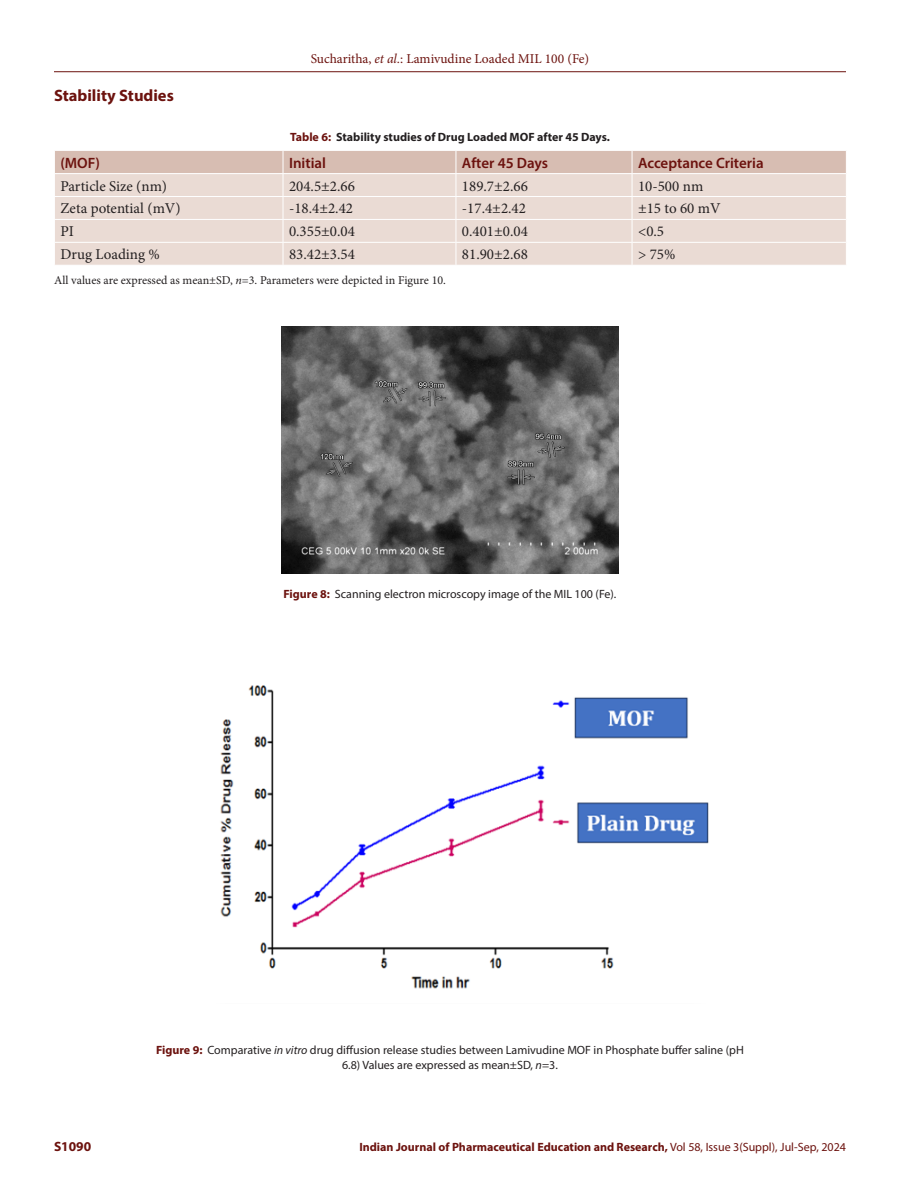
<style>
.page{position:relative;width:918px;height:1188px;background:#fff}
.page>*{position:absolute;margin:0;border:0;box-sizing:border-box;transform-origin:0 0}
.Heading_2{font:700 16.5px "Myriad Pro";color:#6c120e}
.Table_Body{font:15px "Minion Pro";color:#231f20}
.Table_Header{font:600 15px "Myriad Pro";color:#6c120e}
.t1{font:13.5px "Minion Pro";color:#6c120e}
.t2{font:700 13.5px "Myriad Pro";color:#6c120e}
.FIG_Caption{font:12px/15px "Myriad Pro";color:#231f20;text-align:center}
.t3{font:700 12px "Myriad Pro";color:#6c120e}
.Table_Footnote{font:12px "Minion Pro";color:#231f20}
.Table_Caption{font:700 12px "Myriad Pro";color:#231f20}
.s1{font-style:italic}
.s2{color:#6c120e}
.s3{font-weight:700;color:#6c120e}
.s4{font-weight:400}
</style>
<div class="page">
<hr style="left:54px;top:71px;width:792px;height:1px;background:#6c120e">
<img style="left:282px;top:326px;width:336px;height:248px">
<svg style="left:55px;top:151px;width:791px;height:114px;background:#e7d6cf"></svg>
<img style="left:220px;top:685px;width:489px;height:304px">
<p class="Heading_2" style="left:54px;top:84px;width:121px">Stability Studies</p>
<p class="t1" style="left:311px;top:50px;width:280px">Sucharitha, <span class="s1">et al.</span>: Lamivudine Loaded MIL 100 (Fe)</p>
<p class="Table_Caption" style="left:290px;top:129px;width:321px"><span class="s2">Table 6:</span> Stability studies of Drug Loaded MOF after 45 Days.</p>
<p class="Table_Header" style="left:60px;top:153px;width:41px">(MOF)</p>
<p class="Table_Header" style="left:289px;top:153px;width:39px">Initial</p>
<p class="Table_Header" style="left:462px;top:153px;width:88px">After 45 Days</p>
<p class="Table_Header" style="left:638px;top:153px;width:127px">Acceptance Criteria</p>
<p class="Table_Body" style="left:60px;top:176px;width:108px">Particle Size (nm)</p>
<p class="Table_Body" style="left:289px;top:176px;width:67px">204.5±2.66</p>
<p class="Table_Body" style="left:462px;top:176px;width:67px">189.7±2.66</p>
<p class="Table_Body" style="left:638px;top:176px;width:67px">10-500 nm</p>
<p class="Table_Body" style="left:60px;top:199px;width:122px">Zeta potential (mV)</p>
<p class="Table_Body" style="left:289px;top:199px;width:66px">-18.4±2.42</p>
<p class="Table_Body" style="left:462px;top:199px;width:66px">-17.4±2.42</p>
<p class="Table_Body" style="left:638px;top:199px;width:84px">±15 to 60 mV</p>
<p class="Table_Body" style="left:60px;top:222px;width:15px">PI</p>
<p class="Table_Body" style="left:289px;top:222px;width:67px">0.355±0.04</p>
<p class="Table_Body" style="left:462px;top:222px;width:67px">0.401±0.04</p>
<p class="Table_Body" style="left:638px;top:222px;width:28px">&lt;0.5</p>
<p class="Table_Body" style="left:60px;top:244px;width:101px">Drug Loading %</p>
<p class="Table_Body" style="left:289px;top:244px;width:67px">83.42±3.54</p>
<p class="Table_Body" style="left:462px;top:244px;width:67px">81.90±2.68</p>
<p class="Table_Body" style="left:638px;top:244px;width:39px">&gt; 75%</p>
<p class="Table_Footnote" style="left:54px;top:272px;width:393px">All values are expressed as mean±SD, <span class="s1">n</span>=3. Parameters were depicted in Figure 10.</p>
<p class="FIG_Caption" style="left:284px;top:586px;width:334px"><span class="s3">Figure 8:</span> Scanning electron microscopy image of the MIL 100 (Fe).</p>
<p class="FIG_Caption" style="left:156px;top:1043px;width:589px"><span class="s3">Figure 9:</span> Comparative <span class="s1">in vitro</span> drug diffusion release studies between Lamivudine MOF in Phosphate buffer saline (pH<br>6.8) Values are expressed as mean±SD, <span class="s1">n</span>=3.</p>
<p class="t2" style="left:54px;top:1137px;width:39px">S1090</p>
<p class="t3" style="left:359px;top:1139px;width:488px">Indian Journal of Pharmaceutical Education and Research, <span class="s4">Vol 58, Issue 3(Suppl), Jul-Sep, 2024</span></p>
</div>
